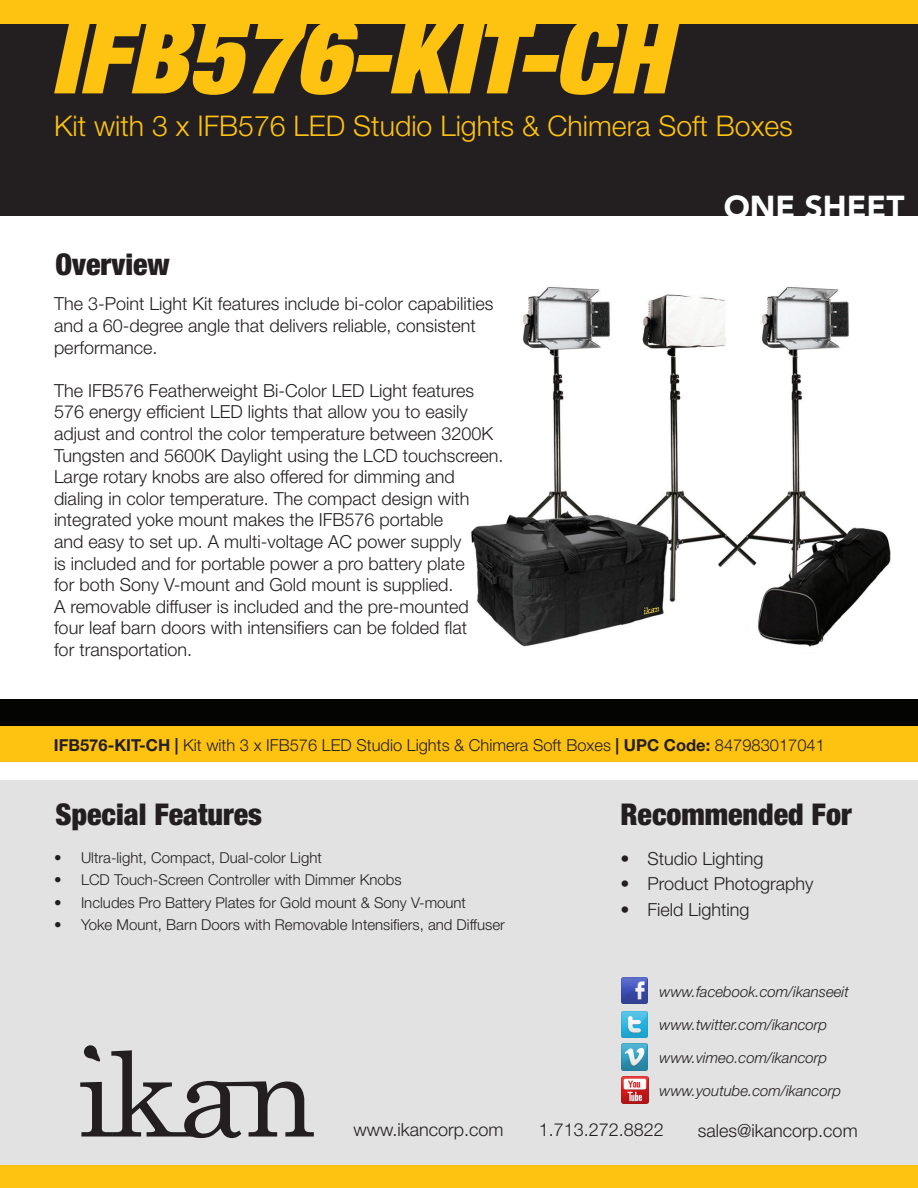
<style>
.page{position:relative;width:918px;height:1188px;background:#fff}
.page>*{position:absolute;margin:0;border:0;box-sizing:border-box;transform-origin:0 0}
.t1{font:italic 900 condensed 103.5px "Helvetica Neue LT Std";color:#fec210}
.t2{font:900 31.5px "Avenir LT Std";color:#fff}
.t3{font:900 condensed 30px "Helvetica Neue LT Std";color:#231f20}
.t4{font:300 28.5px "Helvetica Neue LT Std";color:#fec210}
.t5{font:300 18px/21.6px "Helvetica Neue LT Std";color:#231f20}
.t6{font:300 16.5px "Helvetica Neue LT Std";color:#231f20}
.t7{font:300 15px "Helvetica Neue LT Std";color:#231f20}
.t8{font:italic 300 15px "Helvetica Neue LT Std";color:#231f20}
.s1{font-weight:700}
</style>
<div class="page">
<div style="left:0;top:780px;width:918px;height:408px;background:#e2e2e2"></div>
<svg style="left:80px;top:1045px;width:234px;height:93px"></svg>
<div style="left:0;top:0;width:918px;height:216px;background:#231f20"></div>
<img style="left:471px;top:286px;width:420px;height:361px">
<div style="left:0;top:0;width:918px;height:24px;background:#fec210"></div>
<div style="left:0;top:724px;width:918px;height:38px;background:#fec210"></div>
<div style="left:0;top:699px;width:918px;height:27px;background:#040503"></div>
<div style="left:0;top:1165px;width:918px;height:23px;background:#fec210"></div>
<img style="left:621px;top:977px;width:27px;height:27px">
<img style="left:621px;top:1011px;width:27px;height:27px">
<img style="left:621px;top:1043px;width:27px;height:28px">
<img style="left:621px;top:1076px;width:28px;height:28px">
<p class="t1" style="left:51px;top:-10px;width:619px">IFB576-KIT-CH</p>
<p class="t4" style="left:54px;top:109px;width:741px">Kit with 3 x IFB576 LED Studio Lights &amp; Chimera Soft Boxes</p>
<p class="t3" style="left:56px;top:246px;width:116px">Overview</p>
<p class="t5" style="left:54px;top:293px;width:441px">The 3-Point Light Kit features include bi-color capabilities and a 60-degree angle that delivers reliable, consistent performance.</p>
<p class="t5" style="left:54px;top:379px;width:451px">The IFB576 Featherweight Bi-Color LED Light features 576 energy efficient LED lights that allow you to easily adjust and control the color temperature between 3200K Tungsten and 5600K Daylight using the LCD touchscreen.<br>Large rotary knobs are also offered for dimming and dialing in color temperature. The compact design with integrated yoke mount makes the IFB576 portable<br>and easy to set up. A multi-voltage AC power supply<br>is included and for portable power a pro battery plate<br>for both Sony V-mount and Gold mount is supplied.<br>A removable diffuser is included and the pre-mounted<br>four leaf barn doors with intensifiers can be folded flat<br>for transportation.</p>
<p class="t2" style="left:724px;top:187px;width:182px">ONE SHEET</p>
<p class="t6" style="left:54px;top:735px;width:773px"><span class="s1">IFB576-KIT-CH |</span> Kit with 3 x IFB576 LED Studio Lights &amp; Chimera Soft Boxes <span class="s1">| UPC Code:</span> 847983017041</p>
<p class="t3" style="left:56px;top:796px;width:208px">Special Features</p>
<p class="t7" style="left:54px;top:848px;width:269px">• Ultra-light, Compact, Dual-color Light</p>
<p class="t7" style="left:54px;top:871px;width:349px">• LCD Touch-Screen Controller with Dimmer Knobs</p>
<p class="t7" style="left:54px;top:893px;width:414px">• Includes Pro Battery Plates for Gold mount &amp; Sony V-mount</p>
<p class="t7" style="left:54px;top:916px;width:452px">• Yoke Mount, Barn Doors with Removable Intensifiers, and Diffuser</p>
<p class="t3" style="left:620px;top:796px;width:233px">Recommended For</p>
<p class="t5" style="left:620px;top:847px;width:145px">• Studio Lighting</p>
<p class="t5" style="left:620px;top:873px;width:195px">• Product Photography</p>
<p class="t5" style="left:620px;top:898px;width:131px">• Field Lighting</p>
<p class="t8" style="left:660px;top:983px;width:191px">www.facebook.com/ikanseeit</p>
<p class="t8" style="left:660px;top:1016px;width:169px">www.twitter.com/ikancorp</p>
<p class="t8" style="left:660px;top:1049px;width:169px">www.vimeo.com/ikancorp</p>
<p class="t8" style="left:660px;top:1082px;width:183px">www.youtube.com/ikancorp</p>
<p class="t5" style="left:353px;top:1118px;width:152px">www.ikancorp.com</p>
<p class="t5" style="left:539px;top:1119px;width:127px">1.713.272.8822</p>
<p class="t5" style="left:698px;top:1119px;width:161px">sales@ikancorp.com</p>
</div>
